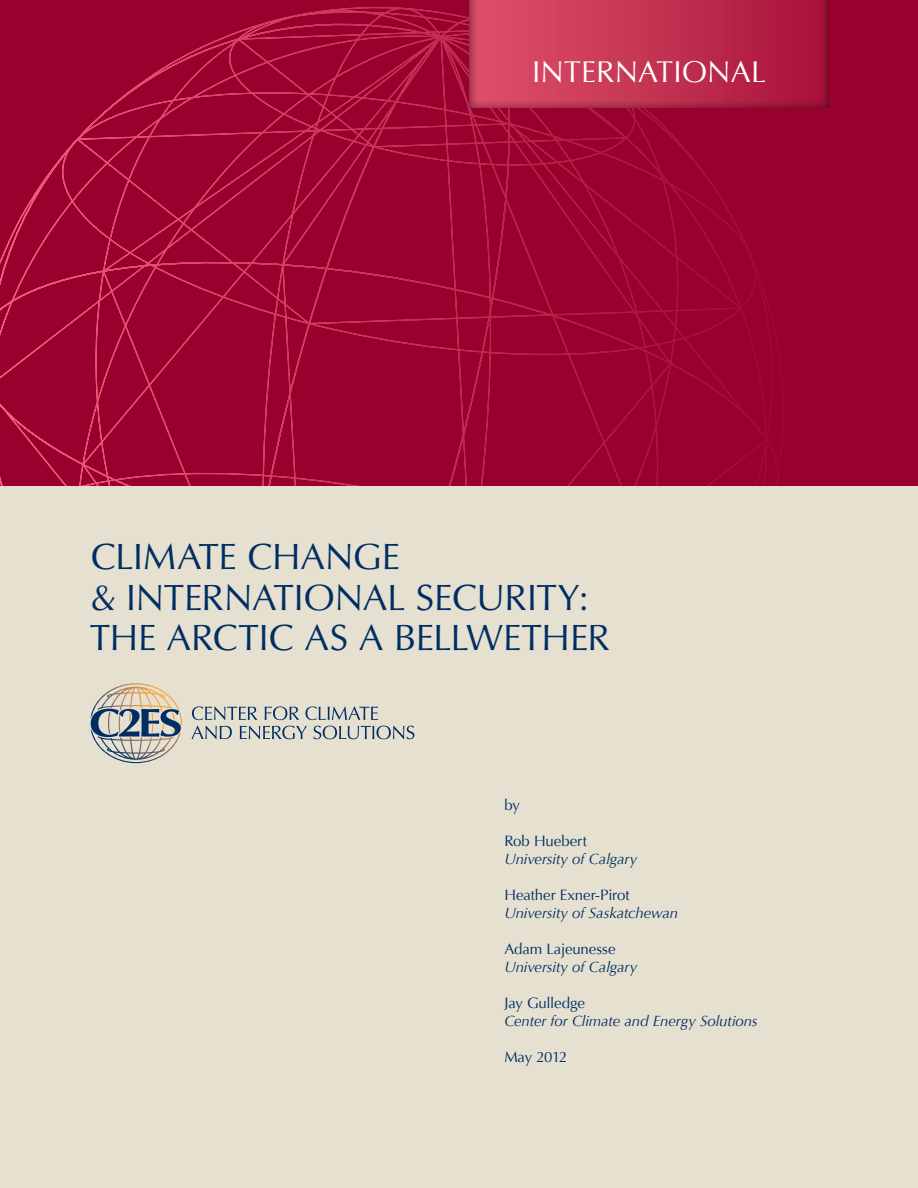
<style>
.page{position:relative;width:918px;height:1188px;background:#e5e0d0}
.page>*{position:absolute;margin:0;border:0;box-sizing:border-box;transform-origin:0 0}
.t1{font:37.5px/40.5px "Optimum Roman DTC";letter-spacing:-.005em;color:#002e64}
.t2{font:30px "Optima";letter-spacing:.01em;color:#fff}
.t3{font:italic 15px "Optima";letter-spacing:-.005em;color:#002e64}
.t4{font:15px "Optima";letter-spacing:-.01em;color:#002e64}
</style>
<div class="page">
<div style="left:0;top:0;width:918px;height:486px;background:#98012d"></div>
<svg style="left:0;top:5px;width:734px;height:481px"></svg>
<div style="left:470px;top:0;width:360px;height:110px;background:#231f20;opacity:.75"></div>
<svg style="left:90px;top:683px;width:92px;height:80px"></svg>
<svg style="left:191px;top:726px;width:223px;height:13px"></svg>
<svg style="left:192px;top:706px;width:186px;height:14px"></svg>
<h2 class="t2" style="left:532px;top:54px;width:235px">International</h2>
<h1 class="t1" style="left:90px;top:536px;width:521px">CLIMATE CHANGE<br>&amp; I NTERNATIONAL SECURITY:<br>THE ARCTIC AS A BELLWETHER</h1>
<p class="t4" style="left:504px;top:796px;width:17px">by</p>
<p class="t4" style="left:504px;top:832px;width:84px">Rob Huebert</p>
<p class="t3" style="left:504px;top:850px;width:134px">University of Calgary</p>
<p class="t4" style="left:504px;top:886px;width:127px">Heather Exner-Pirot</p>
<p class="t3" style="left:504px;top:904px;width:175px">University of Saskatchewan</p>
<p class="t4" style="left:504px;top:940px;width:113px">Adam Lajeunesse</p>
<p class="t3" style="left:504px;top:958px;width:134px">University of Calgary</p>
<p class="t4" style="left:504px;top:994px;width:82px">Jay Gulledge</p>
<p class="t3" style="left:504px;top:1012px;width:255px">Center for Climate and Energy Solutions</p>
<p class="t4" style="left:504px;top:1048px;width:65px">May 2012</p>
</div>
